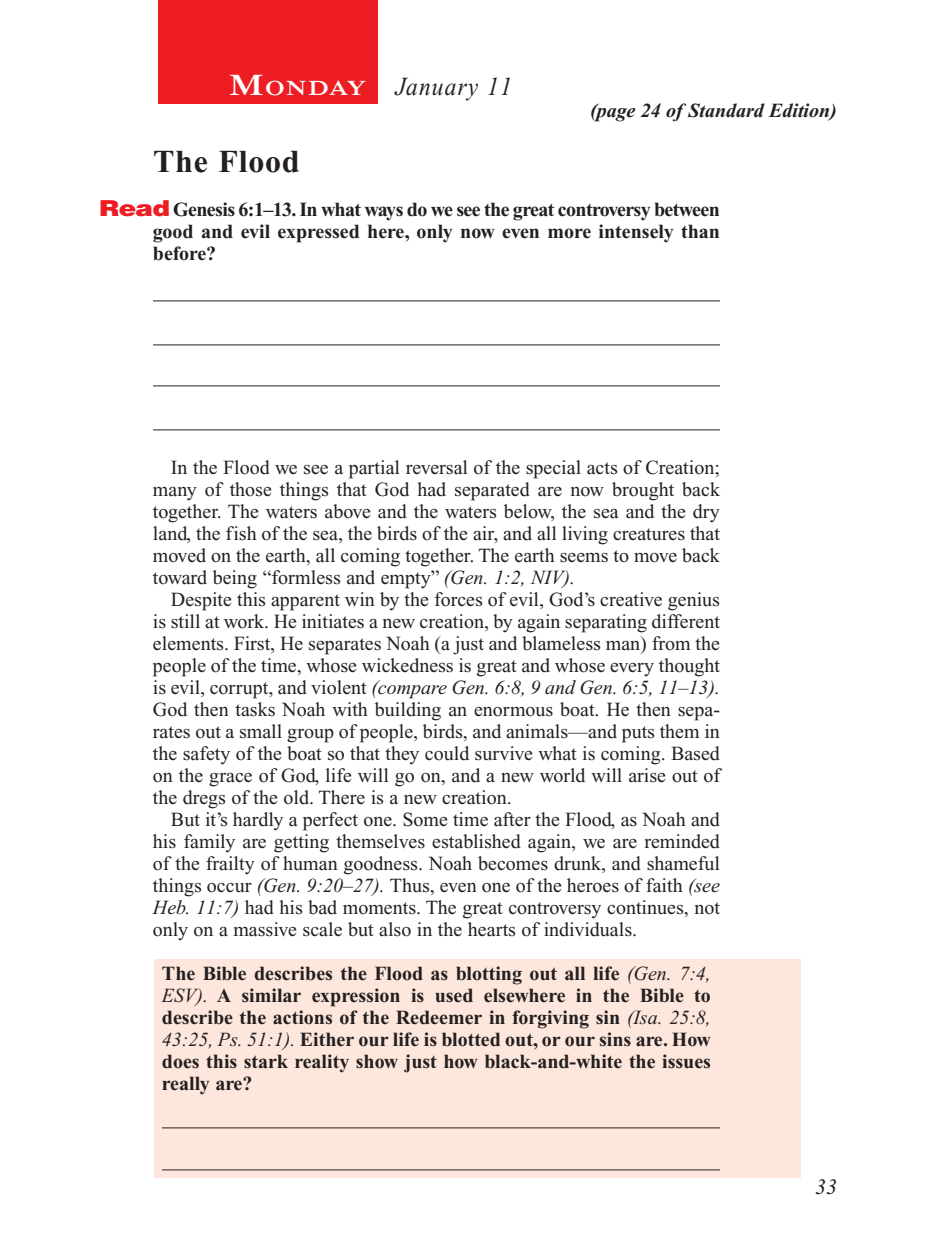
<style>
.page{position:relative;width:936px;height:1260px;background:#fff}
.page>*{position:absolute;margin:0;border:0;box-sizing:border-box;transform-origin:0 0}
.Head{font:700 32px "Times New Roman PS Std";letter-spacing:.025em;color:#231f20}
.Lesson_Dates{font:italic 26px "Times New Roman PS Std";letter-spacing:.05em;color:#231f20;scale:.9 1}
.t1{font:italic 22px "Times New Roman PS Std";color:#231f20}
.Daily_Header{font:600 21px "Times NRMT Std";letter-spacing:.045em;color:#fff;scale:1.1 1}
.Body{font:20px/22px "Times New Roman PS Std";color:#231f20;text-align:justify}
.x-screened_box-text{font:700 20px/22px "Times New Roman PS Std";color:#231f20;text-align:justify}
.Question_NO_SB{font:700 20px/22px "Times New Roman PS Std";color:#231f20;text-align:justify}
.Page_from_SE{font:italic 700 20px "Times New Roman PS Std";color:#231f20}
.s1{font-size:30px}
.s2{font-family:"Helvetica LT Std";font-weight:900;font-size:22px;color:#ee1d23}
.s3{font-style:italic}
.s4{font-weight:400;font-style:italic}
</style>
<div class="page">
<div style="left:158px;top:0;width:220px;height:103px;background:#ee1d23"></div>
<div style="left:155px;top:959px;width:646px;height:219px;background:#fde7dc"></div>
<hr style="left:153px;top:300px;width:567px;height:1px;background:#231f20">
<hr style="left:153px;top:344px;width:567px;height:1px;background:#231f20">
<hr style="left:153px;top:385px;width:567px;height:1px;background:#231f20">
<hr style="left:153px;top:429px;width:567px;height:1px;background:#231f20">
<hr style="left:162px;top:1127px;width:558px;height:1px;background:#231f20">
<hr style="left:162px;top:1169px;width:558px;height:1px;background:#231f20">
<p class="Daily_Header" style="left:229px;top:76px;width:127px"><span class="s1">M</span>ONDAY</p>
<p class="Lesson_Dates" style="left:396px;top:72px;width:131px">January 11</p>
<p class="Page_from_SE" style="left:590px;top:100px;width:248px">(page 24 of Standard Edition)</p>
<p class="Head" style="left:153px;top:144px;width:148px">The Flood</p>
<p class="Question_NO_SB" style="left:153px;top:199px;width:569px;text-indent:-54px"><span class="s2">Read</span> Genesis 6:1–13. In what ways do we see the great controversy between good and evil expressed here, only now even more intensely than before?</p>
<p class="Body" style="left:153px;top:457px;width:569px;text-indent:18px">In the Flood we see a partial reversal of the special acts of Creation; many of those things that God had separated are now brought back together. The waters above and the waters below, the sea and the dry land, the fish of the sea, the birds of the air, and all living creatures that moved on the earth, all coming together. The earth seems to move back toward being “formless and empty” <span class="s3">(Gen. 1:2, NIV).</span></p>
<p class="Body" style="left:153px;top:589px;width:569px;text-indent:18px">Despite this apparent win by the forces of evil, God’s creative genius is still at work. He initiates a new creation, by again separating different elements. First, He separates Noah (a just and blameless man) from the people of the time, whose wickedness is great and whose every thought is evil, corrupt, and violent <span class="s3">(compare Gen. 6:8, 9 and Gen. 6:5, 11–13).<br></span>God then tasks Noah with building an enormous boat. He then sepa&shy;rates out a small group of people, birds, and animals—and puts them in the safety of the boat so that they could survive what is coming. Based on the grace of God, life will go on, and a new world will arise out of the dregs of the old. There is a new creation.</p>
<p class="Body" style="left:153px;top:809px;width:569px;text-indent:18px">But it’s hardly a perfect one. Some time after the Flood, as Noah and his family are getting themselves established again, we are reminded of the frailty of human goodness. Noah becomes drunk, and shameful things occur <span class="s3">(Gen. 9:20–27).</span> Thus, even one of the heroes of faith <span class="s3">(see Heb. 11:7)</span> had his bad moments. The great controversy continues, not only on a massive scale but also in the hearts of individuals.</p>
<p class="x-screened_box-text" style="left:162px;top:963px;width:551px">The Bible describes the Flood as blotting out all life <span class="s4">(Gen. 7:4, ESV).</span> A similar expression is used elsewhere in the Bible to describe the actions of the Redeemer in forgiving sin <span class="s4">(Isa. 25:8, 43:25, Ps. 51:1).</span> Either our life is blotted out, or our sins are. How does this stark reality show just how black-and-white the issues really are?</p>
<p class="t1" style="left:815px;top:1175px;width:23px">33</p>
</div>
